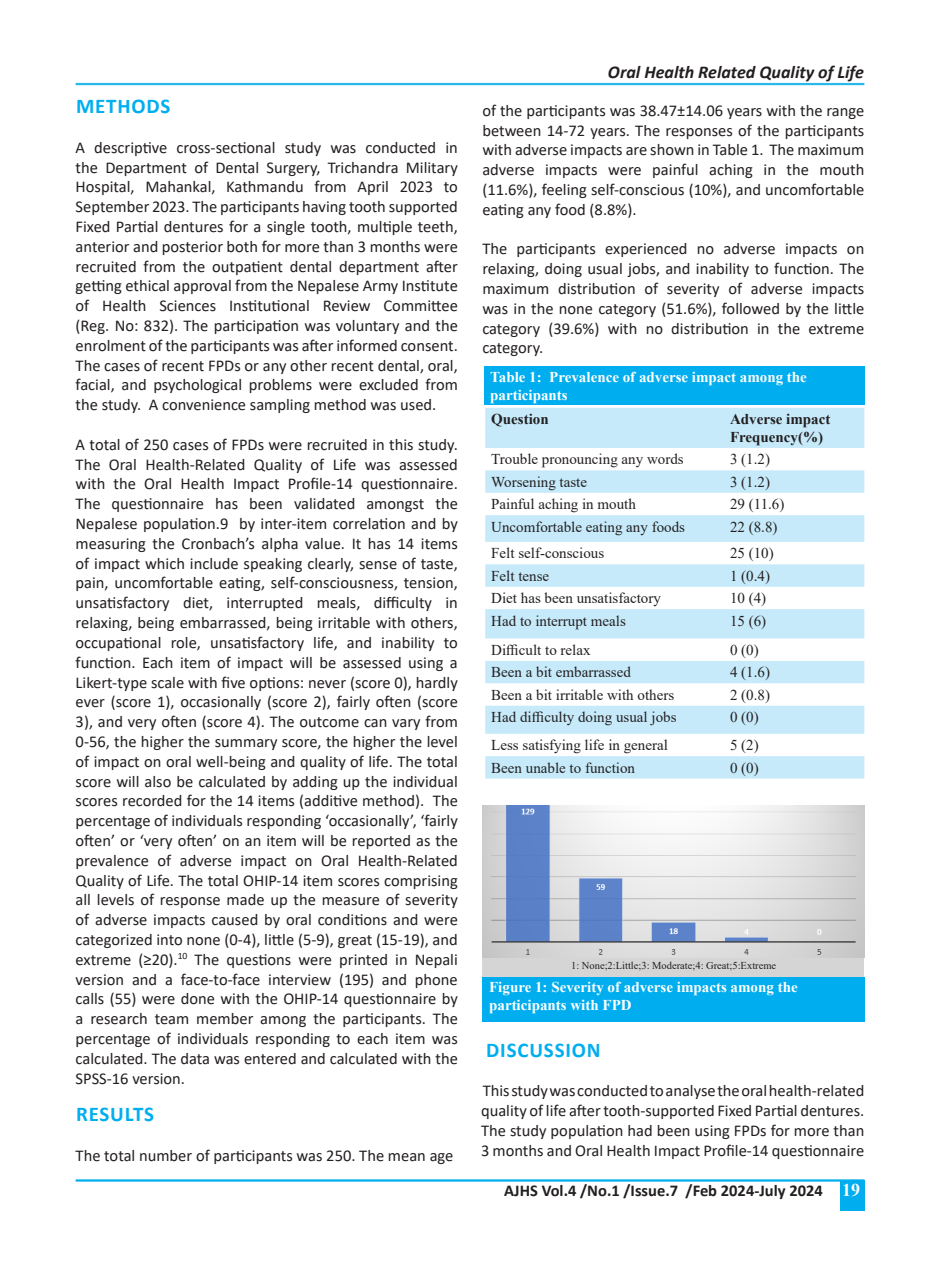
<style>
.page{position:relative;width:940px;height:1264px;background:#fff}
.page>*{position:absolute;margin:0;border:0;box-sizing:border-box;transform-origin:0 0}
.t1{font:700 21px "Calibri";letter-spacing:.04em;color:#00aeef}
.t2{font:italic 700 18px "Calibri";color:#231f20}
.t3{font:700 18px "Times New Roman";color:#fff}
.t4{font:16.5px/19.8px "Calibri";color:#231f20;text-align:justify}
.t5{font:700 16.5px "Calibri";color:#231f20}
.t6{font:15px "Times New Roman";color:#231f20}
.t7{font:700 15px "Times New Roman";color:#fff}
.t8{font:700 15px/18px "Times New Roman";color:#231f20}
.t9{font:10.5px "Times New Roman";color:#231f20}
</style>
<div class="page">
<div style="left:840px;top:1180px;width:24px;height:30px;background:#00aeef"></div>
<hr style="left:76px;top:83px;width:788px;height:2px;background:#28b8ea">
<hr style="left:76px;top:1179px;width:788px;height:2px;background:#00aeef">
<div style="left:482px;top:957px;width:382px;height:19px;background:#d5d5d5"></div>
<svg style="left:485px;top:408px;width:379px;height:370px;fill:#c6eafa"></svg>
<div style="left:484px;top:366px;width:380px;height:39px;background:#00aeef"></div>
<div style="left:482px;top:976px;width:382px;height:45px;background:#00aeef"></div>
<img style="left:482px;top:805px;width:382px;height:152px">
<p class="t1" style="left:76px;top:91px;width:96px">METHODS</p>
<p class="t4" style="left:76px;top:137px;width:384px">A descriptive cross-sectional study was conducted in the Department of Dental Surgery, Trichandra Military Hospital, Mahankal, Kathmandu from April 2023 to September 2023. The participants having tooth supported Fixed Partial dentures for a single tooth, multiple teeth, anterior and posterior both for more than 3 months were recruited from the outpatient dental department after getting ethical approval from the Nepalese Army Institute of Health Sciences Institutional Review Committee (Reg. No: 832). The participation was voluntary and the enrolment of the participants was after informed consent.<br>The cases of recent FPDs or any other recent dental, oral, facial, and psychological problems were excluded from the study. A convenience sampling method was used.</p>
<p class="t4" style="left:76px;top:434px;width:384px">A total of 250 cases of FPDs were recruited in this study.<br>The Oral Health-Related Quality of Life was assessed with the Oral Health Impact Profile-14 questionnaire.<br>The questionnaire has been validated amongst the Nepalese population.9 by inter-item correlation and by measuring the Cronbach’s alpha value. It has 14 items of impact which include speaking clearly, sense of taste, pain, uncomfortable eating, self-consciousness, tension, unsatisfactory diet, interrupted meals, difficulty in relaxing, being embarrassed, being irritable with others, occupational role, unsatisfactory life, and inability to function. Each item of impact will be assessed using a Likert-type scale with five options: never (score 0), hardly ever (score 1), occasionally (score 2), fairly often (score 3), and very often (score 4). The outcome can vary from 0-56, the higher the summary score, the higher the level of impact on oral well-being and quality of life. The total score will also be calculated by adding up the individual scores recorded for the 14 items (additive method). The percentage of individuals responding ‘occasionally’, ‘fairly often’ or ‘very often’ on an item will be reported as the prevalence of adverse impact on Oral Health-Related Quality of Life. The total OHIP-14 item scores comprising all levels of response made up the measure of severity of adverse impacts caused by oral conditions and were categorized into none (0-4), little (5-9), great (15-19), and extreme (≥20).<sup>10</sup> The questions were printed in Nepali version and a face-to-face interview (195) and phone calls (55) were done with the OHIP-14 questionnaire by a research team member among the participants. The percentage of individuals responding to each item was calculated. The data was entered and calculated with the SPSS-16 version.</p>
<p class="t1" style="left:76px;top:1099px;width:79px">RESULTS</p>
<p class="t4" style="left:76px;top:1145px;width:379px">The total number of participants was 250. The mean age</p>
<p class="t2" style="left:608px;top:60px;width:257px">Oral Health Related Quality of Life</p>
<p class="t4" style="left:482px;top:100px;width:383px">of the participants was 38.47±14.06 years with the range between 14-72 years. The responses of the participants with adverse impacts are shown in Table 1. The maximum adverse impacts were painful aching in the mouth (11.6%), feeling self-conscious (10%), and uncomfortable eating any food (8.8%).</p>
<p class="t4" style="left:482px;top:239px;width:383px">The participants experienced no adverse impacts on relaxing, doing usual jobs, and inability to function. The maximum distribution of severity of adverse impacts was in the none category (51.6%), followed by the little category (39.6%) with no distribution in the extreme category.</p>
<p class="t7" style="left:490px;top:366px;width:318px">Table 1: Prevalence of adverse impact among the</p>
<p class="t7" style="left:490px;top:384px;width:79px">participants</p>
<p class="t8" style="left:491px;top:409px;width:59px">Question</p>
<p class="t8" style="left:730px;top:409px;width:102px">Adverse impact<br>Frequency(%)</p>
<p class="t6" style="left:491px;top:449px;width:194px">Trouble pronouncing any words</p>
<p class="t6" style="left:730px;top:449px;width:41px">3 (1.2)</p>
<p class="t6" style="left:491px;top:471px;width:97px">Worsening taste</p>
<p class="t6" style="left:730px;top:471px;width:41px">3 (1.2)</p>
<p class="t6" style="left:491px;top:493px;width:146px">Painful aching in mouth</p>
<p class="t6" style="left:730px;top:493px;width:56px">29 (11.6)</p>
<p class="t6" style="left:491px;top:516px;width:195px">Uncomfortable eating any foods</p>
<p class="t6" style="left:730px;top:516px;width:49px">22 (8.8)</p>
<p class="t6" style="left:491px;top:543px;width:114px">Felt self-conscious</p>
<p class="t6" style="left:730px;top:543px;width:45px">25 (10)</p>
<p class="t6" style="left:491px;top:565px;width:59px">Felt tense</p>
<p class="t6" style="left:730px;top:565px;width:41px">1 (0.4)</p>
<p class="t6" style="left:491px;top:587px;width:171px">Diet has been unsatisfactory</p>
<p class="t6" style="left:730px;top:587px;width:38px">10 (4)</p>
<p class="t6" style="left:491px;top:610px;width:136px">Had to interrupt meals</p>
<p class="t6" style="left:730px;top:610px;width:38px">15 (6)</p>
<p class="t6" style="left:491px;top:639px;width:101px">Difficult to relax</p>
<p class="t6" style="left:730px;top:639px;width:30px">0 (0)</p>
<p class="t6" style="left:491px;top:662px;width:141px">Been a bit embarrassed</p>
<p class="t6" style="left:730px;top:662px;width:41px">4 (1.6)</p>
<p class="t6" style="left:491px;top:684px;width:184px">Been a bit irritable with others</p>
<p class="t6" style="left:730px;top:684px;width:41px">2 (0.8)</p>
<p class="t6" style="left:491px;top:706px;width:187px">Had difficulty doing usual jobs</p>
<p class="t6" style="left:730px;top:706px;width:30px">0 (0)</p>
<p class="t6" style="left:491px;top:734px;width:178px">Less satisfying life in general</p>
<p class="t6" style="left:730px;top:734px;width:30px">5 (2)</p>
<p class="t6" style="left:491px;top:757px;width:145px">Been unable to function</p>
<p class="t6" style="left:730px;top:757px;width:30px">0 (0)</p>
<p class="t9" style="left:571px;top:958px;width:207px">1: None;2:Little;3: Moderate;4: Great;5:Extreme</p>
<p class="t7" style="left:489px;top:976px;width:310px">Figure 1: Severity of adverse impacts among the</p>
<p class="t7" style="left:489px;top:994px;width:144px">participants with FPD</p>
<p class="t1" style="left:486px;top:1035px;width:116px">DISCUSSION</p>
<p class="t4" style="left:481px;top:1080px;width:385px">This study was conducted to analyse the oral health-related quality of life after tooth-supported Fixed Partial dentures.<br>The study population had been using FPDs for more than 3 months and Oral Health Impact Profile-14 questionnaire</p>
<p class="t5" style="left:504px;top:1179px;width:320px">AJHS Vol.4 /No.1 /Issue.7 /Feb 2024-July 2024</p>
<p class="t3" style="left:842px;top:1177px;width:19px">19</p>
</div>
